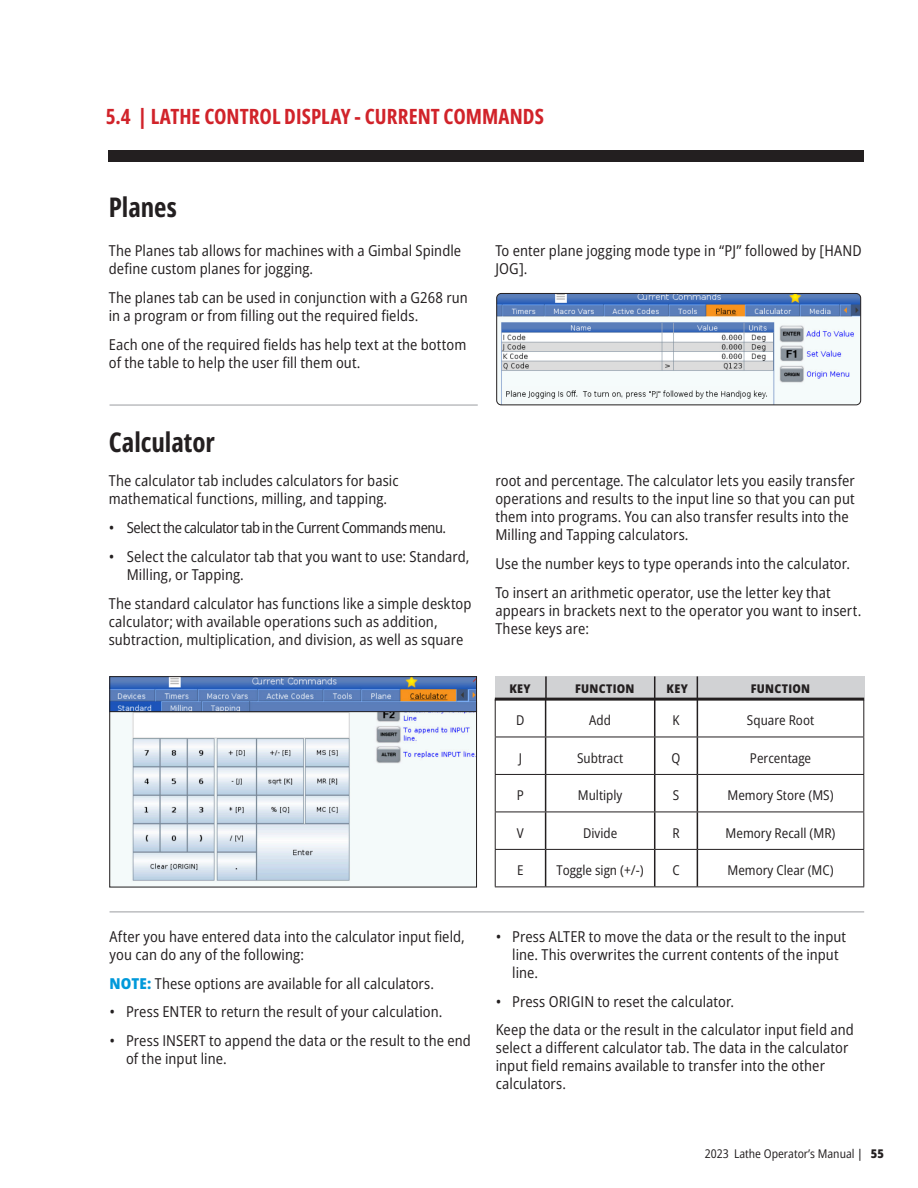
<style>
.page{position:relative;width:918px;height:1188px;background:#fff}
.page>*{position:absolute;margin:0;border:0;box-sizing:border-box;transform-origin:0 0}
.t1{font:700 27px "Open Sans Condensed";color:#231f20}
.t2{font:700 21px "Open Sans Condensed";letter-spacing:.005em;color:#d1232a}
.t3{font:semi-condensed 15px/18px "Open Sans";letter-spacing:.005em;color:#231f20}
.t4{font:semi-condensed 15px "Open Sans";letter-spacing:-.035em;color:#231f20}
.t5{font:semi-condensed 13.5px "Open Sans";color:#231f20}
.t6{font:semi-condensed 12px "Open Sans";color:#231f20}
.t7{font:800 semi-condensed 12px "Open Sans";letter-spacing:.02em;color:#231f20}
.s1{font-weight:800;color:#0099da}
.s2{font-weight:500}
.s3{font-weight:800}
</style>
<div class="page">
<img style="left:112px;top:712px;width:363px;height:173px">
<div style="left:108px;top:150px;width:756px;height:12px;background:#231f20"></div>
<img style="left:112px;top:678px;width:363px;height:32px">
<div style="left:110px;top:676px;width:367px;height:36px;border:1px solid #231f20"></div>
<hr style="left:545px;top:700px;width:1px;height:37px;background:#231f20">
<hr style="left:654px;top:700px;width:1px;height:37px;background:#231f20">
<hr style="left:697px;top:700px;width:1px;height:37px;background:#231f20">
<hr style="left:545px;top:737px;width:1px;height:37px;background:#231f20">
<hr style="left:654px;top:737px;width:1px;height:37px;background:#231f20">
<hr style="left:697px;top:737px;width:1px;height:37px;background:#231f20">
<hr style="left:545px;top:775px;width:1px;height:37px;background:#231f20">
<hr style="left:654px;top:775px;width:1px;height:37px;background:#231f20">
<hr style="left:697px;top:775px;width:1px;height:37px;background:#231f20">
<hr style="left:545px;top:812px;width:1px;height:37px;background:#231f20">
<hr style="left:654px;top:812px;width:1px;height:37px;background:#231f20">
<hr style="left:697px;top:812px;width:1px;height:37px;background:#231f20">
<hr style="left:545px;top:850px;width:1px;height:36px;background:#231f20">
<hr style="left:654px;top:850px;width:1px;height:36px;background:#231f20">
<hr style="left:697px;top:850px;width:1px;height:36px;background:#231f20">
<hr style="left:495px;top:700px;width:1px;height:37px;background:#231f20">
<hr style="left:863px;top:700px;width:1px;height:37px;background:#231f20">
<hr style="left:495px;top:737px;width:1px;height:37px;background:#231f20">
<hr style="left:863px;top:737px;width:1px;height:37px;background:#231f20">
<hr style="left:495px;top:775px;width:1px;height:37px;background:#231f20">
<hr style="left:863px;top:775px;width:1px;height:37px;background:#231f20">
<hr style="left:495px;top:812px;width:1px;height:37px;background:#231f20">
<hr style="left:863px;top:812px;width:1px;height:37px;background:#231f20">
<hr style="left:495px;top:850px;width:1px;height:36px;background:#231f20">
<hr style="left:863px;top:850px;width:1px;height:36px;background:#231f20">
<hr style="left:495px;top:886px;width:51px;height:1px;background:#231f20">
<hr style="left:546px;top:886px;width:109px;height:1px;background:#231f20">
<hr style="left:655px;top:886px;width:42px;height:1px;background:#231f20">
<hr style="left:697px;top:886px;width:167px;height:1px;background:#231f20">
<hr style="left:495px;top:737px;width:51px;height:1px;background:#231f20">
<hr style="left:546px;top:737px;width:109px;height:1px;background:#231f20">
<hr style="left:655px;top:737px;width:42px;height:1px;background:#231f20">
<hr style="left:697px;top:737px;width:167px;height:1px;background:#231f20">
<hr style="left:495px;top:774px;width:51px;height:1px;background:#231f20">
<hr style="left:546px;top:774px;width:109px;height:1px;background:#231f20">
<hr style="left:655px;top:774px;width:42px;height:1px;background:#231f20">
<hr style="left:697px;top:774px;width:167px;height:1px;background:#231f20">
<hr style="left:495px;top:812px;width:51px;height:1px;background:#231f20">
<hr style="left:546px;top:812px;width:109px;height:1px;background:#231f20">
<hr style="left:655px;top:812px;width:42px;height:1px;background:#231f20">
<hr style="left:697px;top:812px;width:167px;height:1px;background:#231f20">
<hr style="left:495px;top:849px;width:51px;height:1px;background:#231f20">
<hr style="left:546px;top:849px;width:109px;height:1px;background:#231f20">
<hr style="left:655px;top:849px;width:42px;height:1px;background:#231f20">
<hr style="left:697px;top:849px;width:167px;height:1px;background:#231f20">
<div style="left:495px;top:676px;width:369px;height:23px;background:#d1d2d4"></div>
<hr style="left:545px;top:676px;width:2px;height:22px;background:#231f20">
<svg style="left:654px;top:676px;width:1px;height:22px"></svg>
<svg style="left:697px;top:676px;width:1px;height:22px"></svg>
<hr style="left:495px;top:698px;width:369px;height:3px;background:#231f20">
<img style="left:498px;top:293px;width:363px;height:112px">
<div style="left:496px;top:293px;width:365px;height:112px;border:1px solid #231f20;border-radius:5px"></div>
<img style="left:504px;top:386px;width:267px;height:17px">
<hr style="left:110px;top:911px;width:754px;height:2px;background:#bcbdc0">
<hr style="left:110px;top:404px;width:368px;height:2px;background:#bcbdc0">
<p class="t2" style="left:106px;top:102px;width:440px">5.4 | LATHE CONTROL DISPLAY - CURRENT COMMANDS</p>
<p class="t1" style="left:109px;top:189px;width:70px">Planes</p>
<p class="t3" style="left:109px;top:242px;width:354px">The Planes tab allows for machines with a Gimbal Spindle define custom planes for jogging.</p>
<p class="t3" style="left:109px;top:288px;width:361px">The planes tab can be used in conjunction with a G268 run in a program or from filling out the required fields.</p>
<p class="t3" style="left:109px;top:335px;width:359px">Each one of the required fields has help text at the bottom of the table to help the user fill them out.</p>
<p class="t3" style="left:495px;top:242px;width:368px">To enter plane jogging mode type in “PJ” followed by [HAND<br>JOG].</p>
<p class="t1" style="left:109px;top:424px;width:108px">Calculator</p>
<p class="t3" style="left:109px;top:472px;width:291px">The calculator tab includes calculators for basic mathematical functions, milling, and tapping.</p>
<p class="t4" style="left:109px;top:518px;width:339px">• Select the calculator tab in the Current Commands menu.</p>
<p class="t3" style="left:127px;top:547px;width:344px;text-indent:-18px">• Select the calculator tab that you want to use: Standard,<br>Milling, or Tapping.</p>
<p class="t3" style="left:109px;top:594px;width:364px">The standard calculator has functions like a simple desktop calculator; with available operations such as addition, subtraction, multiplication, and division, as well as square</p>
<p class="t3" style="left:110px;top:927px;width:357px">After you have entered data into the calculator input field, you can do any of the following:</p>
<p class="t3" style="left:110px;top:974px;width:326px"><span class="s1">NOTE:</span> These options are available for all calculators.</p>
<p class="t3" style="left:110px;top:1003px;width:334px">• Press ENTER to return the result of your calculation.</p>
<p class="t3" style="left:126px;top:1031px;width:346px;text-indent:-16px">• Press INSERT to append the data or the result to the end of the input line.</p>
<p class="t3" style="left:495px;top:472px;width:361px">root and percentage. The calculator lets you easily transfer operations and results to the input line so that you can put them into programs. You can also transfer results into the Milling and Tapping calculators.</p>
<p class="t3" style="left:495px;top:554px;width:356px">Use the number keys to type operands into the calculator.</p>
<p class="t3" style="left:495px;top:583px;width:368px">To insert an arithmetic operator, use the letter key that appears in brackets next to the operator you want to insert.<br>These keys are:</p>
<p class="t7" style="left:509px;top:680px;width:23px">KEY</p>
<p class="t7" style="left:575px;top:680px;width:61px">FUNCTION</p>
<p class="t7" style="left:667px;top:680px;width:23px">KEY</p>
<p class="t7" style="left:751px;top:680px;width:61px">FUNCTION</p>
<p class="t5" style="left:516px;top:711px;width:10px">D</p>
<p class="t5" style="left:589px;top:711px;width:23px">Add</p>
<p class="t5" style="left:673px;top:711px;width:9px">K</p>
<p class="t5" style="left:747px;top:711px;width:69px">Square Root</p>
<p class="t5" style="left:519px;top:749px;width:5px">J</p>
<p class="t5" style="left:577px;top:749px;width:47px">Subtract</p>
<p class="t5" style="left:672px;top:749px;width:10px">Q</p>
<p class="t5" style="left:750px;top:749px;width:63px">Percentage</p>
<p class="t5" style="left:517px;top:786px;width:9px">P</p>
<p class="t5" style="left:578px;top:786px;width:46px">Multiply</p>
<p class="t5" style="left:673px;top:786px;width:8px">S</p>
<p class="t5" style="left:728px;top:786px;width:108px">Memory Store (MS)</p>
<p class="t5" style="left:517px;top:824px;width:8px">V</p>
<p class="t5" style="left:583px;top:824px;width:36px">Divide</p>
<p class="t5" style="left:672px;top:824px;width:9px">R</p>
<p class="t5" style="left:726px;top:824px;width:111px">Memory Recall (MR)</p>
<p class="t5" style="left:517px;top:861px;width:8px">E</p>
<p class="t5" style="left:557px;top:861px;width:89px">Toggle sign (+/-)</p>
<p class="t5" style="left:672px;top:861px;width:9px">C</p>
<p class="t5" style="left:728px;top:861px;width:108px">Memory Clear (MC)</p>
<p class="t3" style="left:512px;top:927px;width:335px;text-indent:-16px">• Press ALTER to move the data or the result to the input line. This overwrites the current contents of the input line.</p>
<p class="t3" style="left:496px;top:992px;width:240px">• Press ORIGIN to reset the calculator.</p>
<p class="t3" style="left:496px;top:1021px;width:360px">Keep the data or the result in the calculator input field and select a different calculator tab. The data in the calculator input field remains available to transfer into the other calculators.</p>
<p class="t6" style="left:705px;top:1145px;width:181px">2023 Lathe Operator’s Manual <span class="s2">|</span> <span class="s3">55</span></p>
</div>
